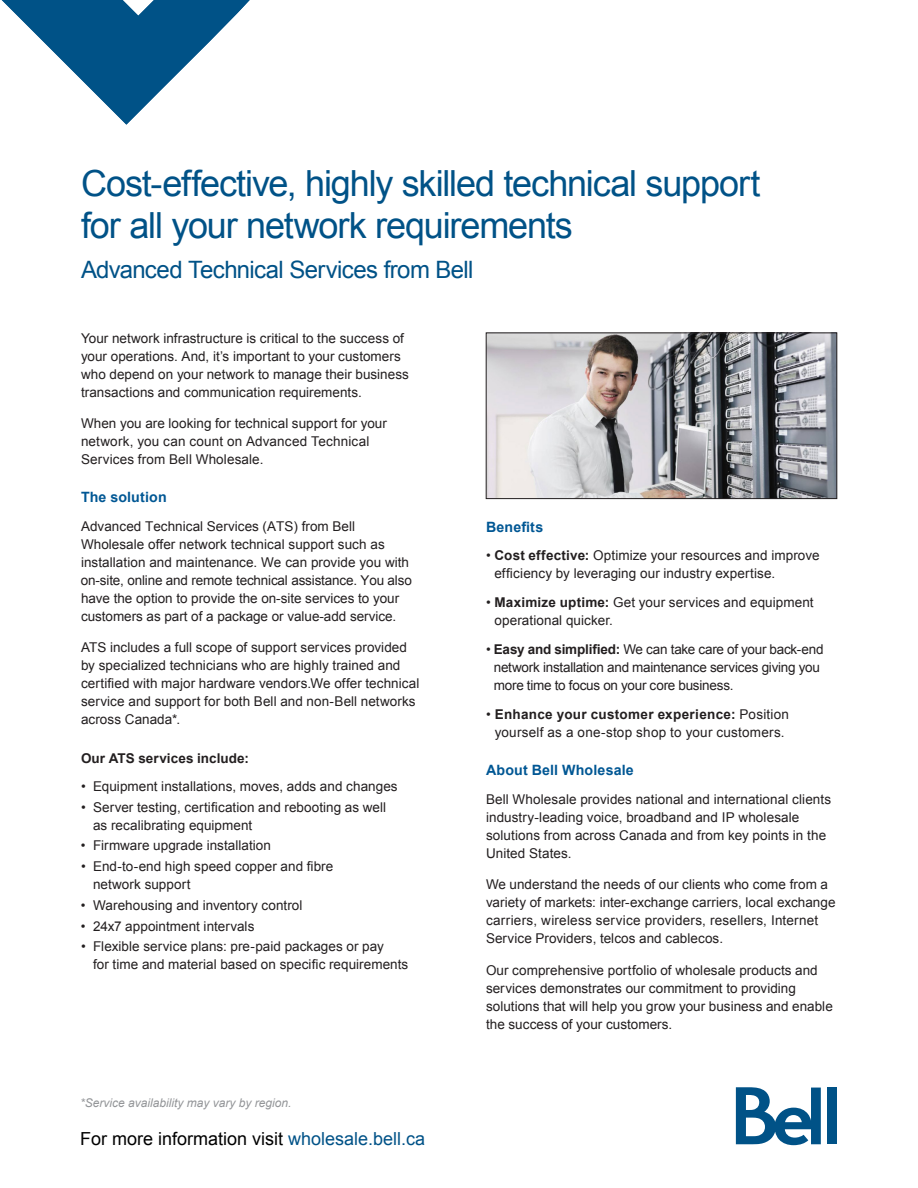
<style>
.page{position:relative;width:918px;height:1188px;background:#fff}
.page>*{position:absolute;margin:0;border:0;box-sizing:border-box;transform-origin:0 0}
.t1{font:36px/42px "Arial";letter-spacing:-.03em;color:#005287}
.t2{font:24px "Arial";letter-spacing:-.025em;color:#005287}
.t3{font:18px "Arial";color:#000}
.t4{font:700 14.25px "Arial";letter-spacing:.01em;color:#005794}
.t5{font:13.5px/18px "Arial";letter-spacing:.005em;color:#231f20}
.t6{font:13.5px/18px "Arial";letter-spacing:-.02em;color:#231f20}
.t7{font:700 13.5px "Arial";letter-spacing:.005em;color:#231f20}
.t8{font:italic 12px "Arial";color:#939598}
.s1{color:#005287}
.s2{font-weight:700}
</style>
<div class="page">
<svg style="left:736px;top:1087px;width:85px;height:58px"></svg>
<div style="left:827px;top:1088px;width:10px;height:56px;background:#005287"></div>
<img style="left:488px;top:335px;width:347px;height:162px">
<div style="left:486px;top:333px;width:351px;height:166px;border:1px solid #231f20"></div>
<svg style="left:2px;top:0;width:248px;height:125px"></svg>
<p class="t1" style="left:81px;top:163px;width:681px">Cost-effective, highly skilled technical support for all your network requirements</p>
<p class="t2" style="left:81px;top:254px;width:394px">Advanced Technical Services from Bell</p>
<p class="t5" style="left:81px;top:329px;width:330px">Your network infrastructure is critical to the success of your operations. And, it’s important to your customers who depend on your network to manage their business transactions and communication requirements.</p>
<p class="t5" style="left:81px;top:414px;width:307px">When you are looking for technical support for your network, you can count on Advanced Technical<br>Services from Bell Wholesale.</p>
<p class="t4" style="left:81px;top:487px;width:87px">The solution</p>
<p class="t5" style="left:81px;top:517px;width:332px">Advanced Technical Services (ATS) from Bell Wholesale offer network technical support such as installation and maintenance. We can provide you with on-site, online and remote technical assistance. You also have the option to provide the on-site services to your customers as part of a package or value-add service.</p>
<p class="t5" style="left:81px;top:639px;width:340px">ATS includes a full scope of support services provided by specialized technicians who are highly trained and certified with major hardware vendors.We offer technical service and support for both Bell and non-Bell networks across Canada*.</p>
<p class="t7" style="left:81px;top:749px;width:170px">Our ATS services include:</p>
<p class="t5" style="left:81px;top:778px;width:318px">• Equipment installations, moves, adds and changes</p>
<p class="t5" style="left:93px;top:798px;width:295px;text-indent:-12px">• Server testing, certification and rebooting as well as recalibrating equipment</p>
<p class="t5" style="left:81px;top:837px;width:192px">• Firmware upgrade installation</p>
<p class="t5" style="left:93px;top:858px;width:242px;text-indent:-12px">• End-to-end high speed copper and fibre network support</p>
<p class="t5" style="left:81px;top:896px;width:223px">• Warehousing and inventory control</p>
<p class="t5" style="left:81px;top:917px;width:175px">• 24x7 appointment intervals</p>
<p class="t5" style="left:93px;top:938px;width:317px;text-indent:-12px">• Flexible service plans: pre-paid packages or pay<br>for time and material based on specific requirements</p>
<p class="t8" style="left:80px;top:1095px;width:213px">*Service availability may vary by region.</p>
<p class="t3" style="left:80px;top:1127px;width:347px">For more information visit <span class="s1">wholesale.bell.ca</span></p>
<p class="t4" style="left:486px;top:517px;width:59px">Benefits</p>
<p class="t5" style="left:494px;top:547px;width:327px;text-indent:-8px">• <span class="s2">Cost effective:</span> Optimize your resources and improve efficiency by leveraging our industry expertise.</p>
<p class="t5" style="left:494px;top:594px;width:321px;text-indent:-8px">• <span class="s2">Maximize uptime:</span> Get your services and equipment operational quicker.</p>
<p class="t6" style="left:494px;top:640px;width:331px;text-indent:-8px">• <span class="s2">Easy and simplified:</span> We can take care of your back-end network installation and maintenance services giving you more time to focus on your core business.</p>
<p class="t5" style="left:486px;top:705px;width:305px;text-align:center">• <span class="s2">Enhance your customer experience:</span> Position yourself as a one-stop shop to your customers.</p>
<p class="t4" style="left:486px;top:761px;width:149px">About Bell Wholesale</p>
<p class="t5" style="left:486px;top:790px;width:347px">Bell Wholesale provides national and international clients industry-leading voice, broadband and IP wholesale solutions from across Canada and from key points in the United States.</p>
<p class="t5" style="left:486px;top:876px;width:351px">We understand the needs of our clients who come from a variety of markets: inter-exchange carriers, local exchange carriers, wireless service providers, resellers, Internet Service Providers, telcos and cablecos.</p>
<p class="t5" style="left:486px;top:961px;width:348px">Our comprehensive portfolio of wholesale products and services demonstrates our commitment to providing solutions that will help you grow your business and enable the success of your customers.</p>
</div>
